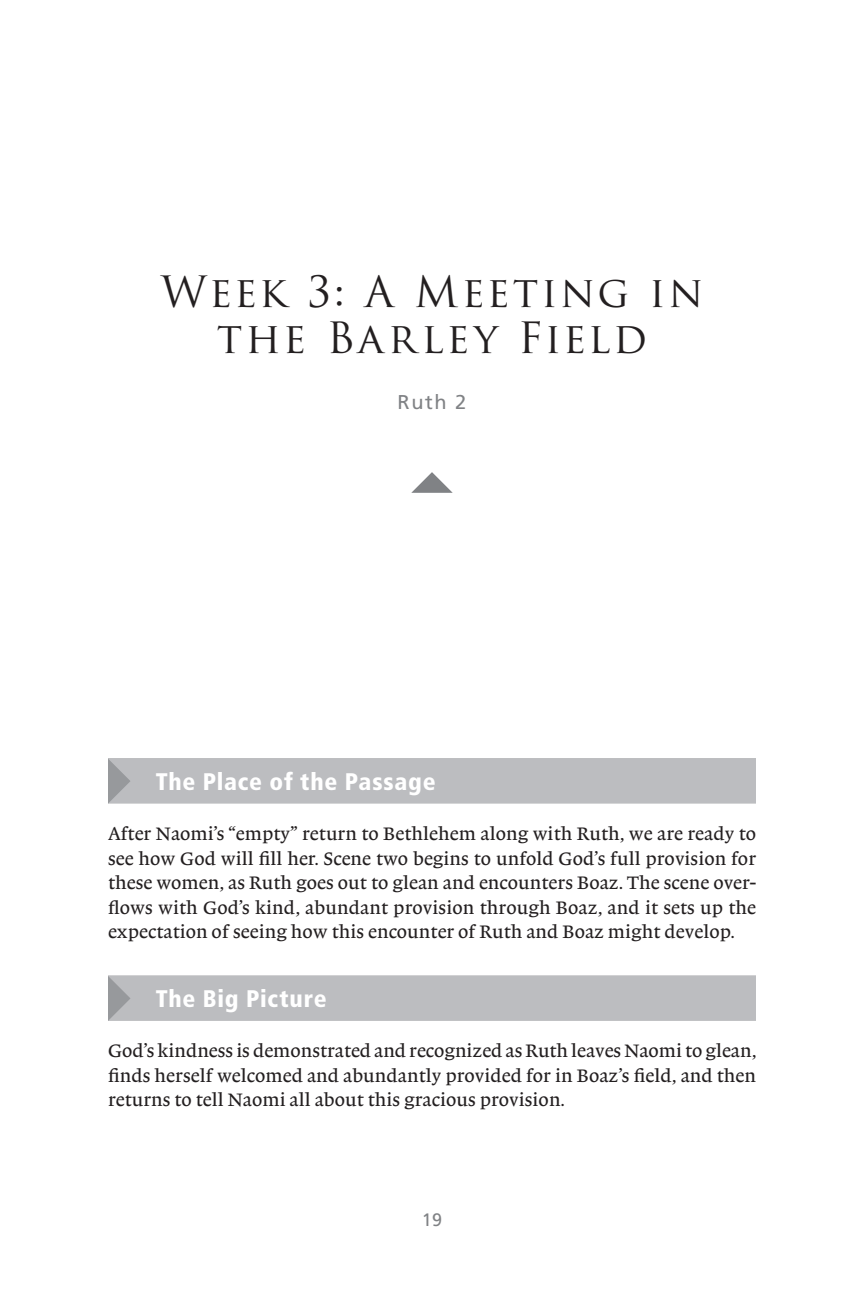
<style>
.page{position:relative;width:864px;height:1296px;background:#fff}
.page>*{position:absolute;margin:0;border:0;box-sizing:border-box;transform-origin:0 0}
.ChapterTitle{font:42px/46px "Trajan Pro";letter-spacing:.055em;color:#231f20;text-align:center}
.Heading1{font:900 condensed 24px "Frutiger LT Com";letter-spacing:.03em;color:#fff}
.ChapterSubtitle{font:20px "Frutiger LT Com";color:#808285}
.FirstSpaceBelow{font:19px/24.4px "Lexiconcb";letter-spacing:.005em;color:#231f20;text-align:justify}
.t1{font:18px "Frutiger LT Com";color:#808285}
</style>
<div class="page">
<div style="left:108px;top:758px;width:648px;height:46px;background:#bcbdc0"></div>
<div style="left:108px;top:975px;width:648px;height:46px;background:#bcbdc0"></div>
<svg style="left:411px;top:472px;width:42px;height:21px"></svg>
<svg style="left:108px;top:759px;width:22px;height:45px"></svg>
<svg style="left:108px;top:976px;width:22px;height:45px"></svg>
<p class="ChapterTitle" style="left:161px;top:268px;width:544px">Week 3: A Meeting in the Barley Field</p>
<p class="ChapterSubtitle" style="left:398px;top:390px;width:70px">Ruth 2</p>
<p class="Heading1" style="left:156px;top:767px;width:281px">The Place of the Passage</p>
<p class="FirstSpaceBelow" style="left:108px;top:822px;width:650px">After Naomi’s “empty” return to Bethlehem along with Ruth, we are ready to see how God will fill her. Scene two begins to unfold God’s full provision for these women, as Ruth goes out to glean and encounters Boaz. The scene over&shy;flows with God’s kind, abundant provision through Boaz, and it sets up the expectation of seeing how this encounter of Ruth and Boaz might develop.</p>
<p class="Heading1" style="left:156px;top:984px;width:172px">The Big Picture</p>
<p class="FirstSpaceBelow" style="left:108px;top:1039px;width:650px">God’s kindness is demonstrated and recognized as Ruth leaves Naomi to glean, finds herself welcomed and abundantly provided for in Boaz’s field, and then returns to tell Naomi all about this gracious provision.</p>
<p class="t1" style="left:422px;top:1209px;width:22px">19</p>
</div>
